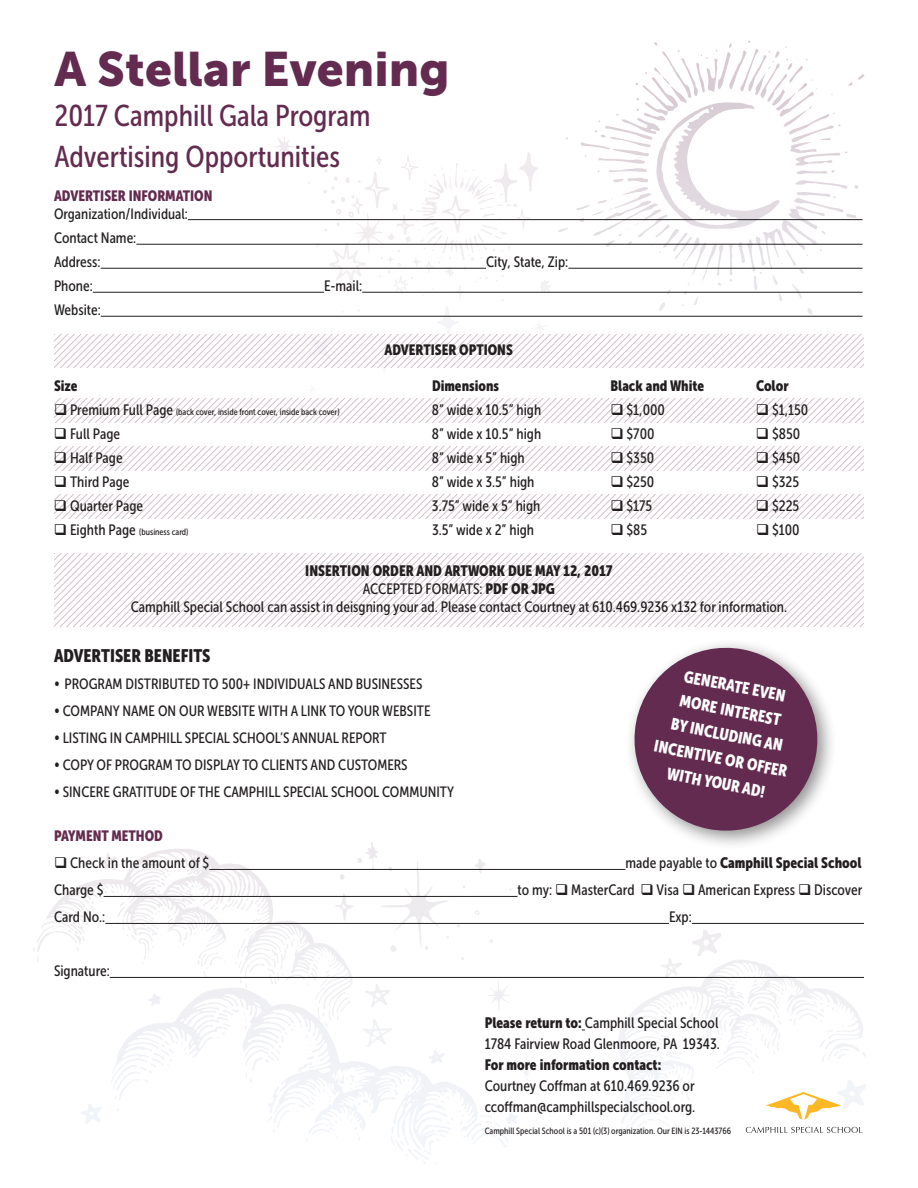
<style>
.page{position:relative;width:918px;height:1188px;background:#fff}
.page>*{position:absolute;margin:0;border:0;box-sizing:border-box;transform-origin:0 0}
.t1{font:48px "Museo Sans 900";color:#632b4f}
.t2{font:30px/40.5px "Museo Sans Cond 500";color:#632b4f}
.t3{font:18px "Museo Sans Cond 900";color:#231f20}
.t4{font:16.35px/24.6px "Museo Sans Cond 900";color:#fff;text-align:center}
.t5{font:15px/21px "Museo Sans Cond 500";color:#231f20}
.t6{font:15px "Museo Sans Cond 900";color:#231f20}
.t7{font:14.85px "Museo Sans Cond 500";color:#231f20}
.t8{font:14.85px "Museo Sans Cond 900";color:#231f20}
.t9{font:14.85px "Museo Sans Cond 900";color:#632b4f}
.t10{font:9px "Museo Sans Cond 500";color:#231f20}
.s1{font-size:15px}
.s2{font-family:"Museo Sans Cond 900"}
.s3{font-family:"Museo Sans Cond 500"}
</style>
<div class="page">
<svg style="left:627px;top:930px;width:108px;height:88px"></svg>
<svg style="left:274px;top:137px;width:264px;height:55px"></svg>
<svg style="left:558px;top:228px;width:10px;height:4px"></svg>
<svg style="left:577px;top:40px;width:287px;height:276px"></svg>
<svg style="left:46px;top:842px;width:332px;height:82px"></svg>
<svg style="left:54px;top:398px;width:810px;height:25px"></svg>
<svg style="left:54px;top:446px;width:810px;height:25px"></svg>
<svg style="left:54px;top:494px;width:810px;height:25px"></svg>
<svg style="left:54px;top:335px;width:810px;height:33px"></svg>
<hr style="left:188px;top:219px;width:674px;height:1px;background:#231f20">
<hr style="left:136px;top:244px;width:726px;height:1px;background:#231f20">
<hr style="left:101px;top:268px;width:385px;height:1px;background:#231f20">
<hr style="left:568px;top:268px;width:295px;height:1px;background:#231f20">
<hr style="left:93px;top:292px;width:231px;height:1px;background:#231f20">
<hr style="left:362px;top:292px;width:500px;height:1px;background:#231f20">
<hr style="left:101px;top:316px;width:762px;height:1px;background:#231f20">
<hr style="left:209px;top:869px;width:416px;height:1px;background:#231f20">
<hr style="left:104px;top:896px;width:414px;height:1px;background:#231f20">
<hr style="left:105px;top:923px;width:564px;height:1px;background:#231f20">
<hr style="left:692px;top:923px;width:172px;height:1px;background:#231f20">
<hr style="left:110px;top:977px;width:754px;height:1px;background:#231f20">
<svg style="left:54px;top:554px;width:810px;height:73px"></svg>
<svg style="left:766px;top:1092px;width:75px;height:28px"></svg>
<svg style="left:746px;top:1127px;width:116px;height:6px"></svg>
<div style="left:624px;top:637px;width:213px;height:214px;background:#231f20;opacity:.5"></div>
<svg style="left:627px;top:640px;width:198px;height:199px"></svg>
<h1 class="t1" style="left:55px;top:41px;width:396px">A Stellar Evening</h1>
<h2 class="t2" style="left:55px;top:96px;width:318px">2017 Camphill Gala Program<br>Advertising Opportunities</h2>
<p class="t9" style="left:54px;top:187px;width:160px">ADVERTISER INFORMATION</p>
<p class="t7" style="left:54px;top:205px;width:135px">Organization/Individual:</p>
<p class="t5" style="left:54px;top:226px;width:84px;line-height:24px">Contact Name:<br>Address:</p>
<p class="t5" style="left:54px;top:275px;width:40px">Phone:</p>
<p class="t5" style="left:324px;top:275px;width:40px">E-mail:</p>
<p class="t5" style="left:54px;top:299px;width:48px">Website:</p>
<p class="t5" style="left:486px;top:251px;width:84px">City, State, Zip:</p>
<p class="t8" style="left:385px;top:341px;width:130px">ADVERTISER OPTIONS</p>
<p class="t8" style="left:54px;top:377px;width:25px">Size</p>
<p class="t8" style="left:432px;top:377px;width:69px">Dimensions</p>
<p class="t8" style="left:611px;top:377px;width:95px">Black and White</p>
<p class="t6" style="left:756px;top:377px;width:34px">Color</p>
<p class="t10" style="left:54px;top:407px;width:287px">❑ <span class="s1">Premium Full Page</span> (back cover, inside front cover, inside back cover)</p>
<p class="t5" style="left:432px;top:399px;width:111px">8” wide x 10.5” high</p>
<p class="t5" style="left:610px;top:399px;width:56px">❑ $1,000</p>
<p class="t5" style="left:756px;top:399px;width:54px">❑ $1,150</p>
<p class="t5" style="left:54px;top:423px;width:68px">❑ Full Page</p>
<p class="t5" style="left:432px;top:423px;width:111px">8” wide x 10.5” high</p>
<p class="t5" style="left:610px;top:423px;width:46px">❑ $700</p>
<p class="t5" style="left:756px;top:423px;width:46px">❑ $850</p>
<p class="t5" style="left:54px;top:447px;width:70px">❑ Half Page</p>
<p class="t5" style="left:432px;top:447px;width:94px">8” wide x 5” high</p>
<p class="t5" style="left:610px;top:447px;width:45px">❑ $350</p>
<p class="t5" style="left:756px;top:447px;width:46px">❑ $450</p>
<p class="t5" style="left:54px;top:471px;width:77px">❑ Third Page</p>
<p class="t5" style="left:432px;top:471px;width:104px">8” wide x 3.5” high</p>
<p class="t5" style="left:610px;top:471px;width:45px">❑ $250</p>
<p class="t5" style="left:756px;top:471px;width:45px">❑ $325</p>
<p class="t5" style="left:54px;top:495px;width:91px">❑ Quarter Page</p>
<p class="t5" style="left:432px;top:495px;width:110px">3.75” wide x 5” high</p>
<p class="t5" style="left:610px;top:495px;width:43px">❑ $175</p>
<p class="t5" style="left:756px;top:495px;width:45px">❑ $225</p>
<p class="t10" style="left:54px;top:527px;width:136px">❑ <span class="s1">Eighth Page</span> (business card)</p>
<p class="t5" style="left:432px;top:519px;width:104px">3.5” wide x 2” high</p>
<p class="t5" style="left:611px;top:519px;width:38px">❑ $85</p>
<p class="t5" style="left:756px;top:519px;width:45px">❑ $100</p>
<p class="t6" style="left:305px;top:562px;width:309px">INSERTION ORDER AND ARTWORK DUE MAY 12, 2017</p>
<p class="t5" style="left:131px;top:580px;width:658px;line-height:18px;text-align:center">ACCEPTED FORMATS: <span class="s2">PDF OR JPG<br></span>Camphill Special School can assist in deisgning your ad. Please contact Courtney at 610.469.9236 x132 for information.</p>
<p class="t3" style="left:54px;top:646px;width:158px">ADVERTISER BENEFITS</p>
<p class="t7" style="left:54px;top:676px;width:370px">• PROGRAM DISTRIBUTED TO 500+ INDIVIDUALS AND BUSINESSES</p>
<p class="t7" style="left:54px;top:703px;width:378px">• COMPANY NAME ON OUR WEBSITE WITH A LINK TO YOUR WEBSITE</p>
<p class="t7" style="left:54px;top:730px;width:334px">• LISTING IN CAMPHILL SPECIAL SCHOOL’S ANNUAL REPORT</p>
<p class="t7" style="left:54px;top:757px;width:355px">• COPY OF PROGRAM TO DISPLAY TO CLIENTS AND CUSTOMERS</p>
<p class="t7" style="left:54px;top:784px;width:402px">• SINCERE GRATITUDE OF THE CAMPHILL SPECIAL SCHOOL COMMUNITY</p>
<p class="t4" style="left:671px;top:661px;width:137px;rotate:11deg">GENERATE EVEN<br>MORE INTEREST<br>BY INCLUDING AN<br>INCENTIVE OR OFFER<br>WITH YOUR AD!</p>
<p class="t9" style="left:54px;top:827px;width:110px">PAYMENT METHOD</p>
<p class="t5" style="left:54px;top:852px;width:157px">❑ Check in the amount of $</p>
<p class="t6" style="left:626px;top:854px;width:238px"><span class="s3">made payable to</span> Camphill Special School</p>
<p class="t5" style="left:54px;top:879px;width:51px">Charge $</p>
<p class="t5" style="left:518px;top:879px;width:346px">to my: ❑ MasterCard ❑ Visa ❑ American Express ❑ Discover</p>
<p class="t5" style="left:54px;top:906px;width:53px">Card No.:</p>
<p class="t5" style="left:669px;top:906px;width:24px">Exp:</p>
<p class="t5" style="left:54px;top:960px;width:57px">Signature:</p>
<p class="t5" style="left:485px;top:1013px;width:237px"><span class="s2">Please return to:</span> Camphill Special School<br>1784 Fairview Road Glenmoore, PA 19343.</p>
<p class="t6" style="left:485px;top:1057px;width:178px">For more information contact:</p>
<p class="t5" style="left:485px;top:1076px;width:212px">Courtney Coffman at 610.469.9236 or ccoffman@camphillspecialschool.org.</p>
<p class="t10" style="left:485px;top:1126px;width:248px">Camphill Special School is a 501 (c)(3) organization. Our EIN is 23-1443766</p>
</div>
